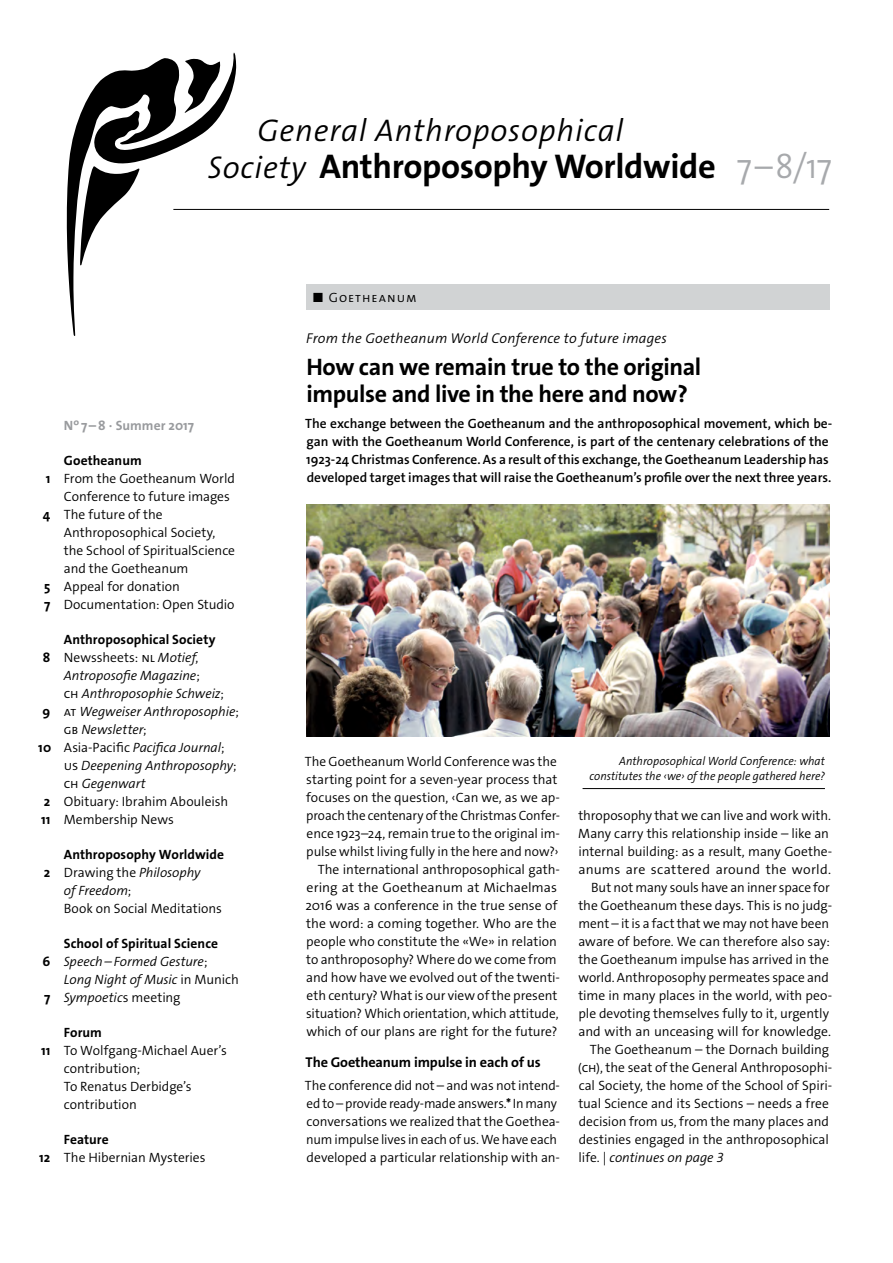
<style>
.page{position:relative;width:893px;height:1263px;background:#fff}
.page>*{position:absolute;margin:0;border:0;box-sizing:border-box;transform-origin:0 0}
.t1{font:700 34.5px "The Sans Os F";letter-spacing:-.01em;color:#000}
.t2{font:italic 300 31.5px "The Sans Os F";letter-spacing:.025em;color:#000}
.t3{font:700 24px/27px "The Sans Os F";letter-spacing:-.015em;color:#000}
.t4{font:italic 300 14.25px "The Sans Os F";letter-spacing:.015em;color:#000}
.t5{font:700 14.25px "The Sans Os F";letter-spacing:-.01em;color:#000}
.t6{font:300 13.5px/18px "The Sans Os F";letter-spacing:-.005em;color:#000}
.t7{font:600 13.5px/18px "The Sans Os F";color:#000}
.t8{font:italic 300 13.5px "The Sans Os F";color:#000}
.t9{font:700 13.5px/18px "The Sans Os F";letter-spacing:.005em;color:#000}
.t10{font:700 13.5px "The Sans Os F";color:#999b9e}
.t11{font:300 13.5px "The Sans Os F";letter-spacing:.075em;color:#000}
.t12{font:italic 300 12px/15px "The Sans Os F";letter-spacing:.005em;color:#000;text-align:right;scale:.95 1}
.s1{font-weight:300;font-style:italic;font-size:31.5px}
.s2{font-weight:300;color:#a7a9ac}
.s3{font-weight:300;font-style:italic}
.s4{font-weight:700}
.s5{font-weight:300}
.s6{font-style:normal}
.s7{font-weight:700;font-style:normal}
.s8{font-style:italic}
</style>
<div class="page">
<svg style="left:66px;top:52px;width:170px;height:284px"></svg>
<hr style="left:173px;top:209px;width:656px;height:1px;background:#000">
<div style="left:306px;top:285px;width:523px;height:25px;background:#d1d3d4"></div>
<hr style="left:583px;top:788px;width:242px;height:1px;background:#000">
<img style="left:306px;top:505px;width:523px;height:232px">
<h2 class="t2" style="left:258px;top:110px;width:367px">General Anthroposophical</h2>
<h1 class="t1" style="left:208px;top:144px;width:625px"><span class="s1">Society</span> Anthroposophy Worldwide <span class="s2">7–8/17</span></h1>
<p class="t10" style="left:64px;top:417px;width:132px">No 7–8 <span class="s3">•</span> Summer 2017</p>
<p class="t9" style="left:64px;top:451px;width:79px">Goetheanum</p>
<p class="t6" style="left:46px;top:469px;width:191px"><span class="s4">1</span> From the Goetheanum World</p>
<p class="t6" style="left:64px;top:487px;width:168px">Conference to future images</p>
<p class="t6" style="left:43px;top:505px;width:121px"><span class="s4">4</span> The future of the</p>
<p class="t6" style="left:64px;top:523px;width:153px">Anthroposophical Society,</p>
<p class="t6" style="left:64px;top:541px;width:173px">the School of SpiritualScience</p>
<p class="t6" style="left:64px;top:559px;width:126px">and the Goetheanum</p>
<p class="t6" style="left:44px;top:577px;width:137px"><span class="s4">5</span> Appeal for donation</p>
<p class="t6" style="left:44px;top:595px;width:192px"><span class="s4">7</span> Documentation: Open Studio</p>
<p class="t9" style="left:43px;top:630px;width:174px;text-indent:21px">Anthroposophical Society<br>8 <span class="s5">Newssheets: nl</span> <span class="s3">Motief</span><span class="s5">,</span></p>
<p class="t8" style="left:64px;top:667px;width:138px">Antroposofie Magazine<span class="s6">;</span></p>
<p class="t8" style="left:64px;top:685px;width:162px"><span class="s6">ch</span> Anthroposophie Schweiz<span class="s6">;</span></p>
<p class="t8" style="left:42px;top:703px;width:198px"><span class="s7">9</span> <span class="s6">at</span> Wegweiser Anthroposophie<span class="s6">;</span></p>
<p class="t8" style="left:64px;top:721px;width:84px"><span class="s6">gb</span> Newsletter<span class="s6">;</span></p>
<p class="t8" style="left:38px;top:739px;width:188px"><span class="s7">10</span> <span class="s6">Asia-Pacific</span> Pacifica Journal<span class="s6">;</span></p>
<p class="t8" style="left:64px;top:757px;width:174px"><span class="s6">us</span> Deepening Anthroposophy<span class="s6">;</span></p>
<p class="t8" style="left:64px;top:775px;width:84px"><span class="s6">ch</span> Gegenwart</p>
<p class="t6" style="left:44px;top:792px;width:186px"><span class="s4">2</span> Obituary: Ibrahim Abouleish</p>
<p class="t6" style="left:41px;top:810px;width:134px"><span class="s4">11</span> Membership News</p>
<p class="t9" style="left:64px;top:845px;width:162px">Anthroposophy Worldwide</p>
<p class="t6" style="left:44px;top:863px;width:158px"><span class="s4">2</span> Drawing the <span class="s8">Philosophy</span></p>
<p class="t8" style="left:64px;top:882px;width:69px">of Freedom<span class="s6">;</span></p>
<p class="t6" style="left:64px;top:899px;width:160px">Book on Social Meditations</p>
<p class="t9" style="left:64px;top:934px;width:156px">School of Spiritual Science</p>
<p class="t8" style="left:42px;top:953px;width:167px"><span class="s7">6</span> Speech–Formed Gesture<span class="s6">;</span></p>
<p class="t8" style="left:64px;top:971px;width:176px">Long Night of Music <span class="s6">in Munich</span></p>
<p class="t8" style="left:44px;top:989px;width:138px"><span class="s7">7</span> Sympoetic<span class="s6">s meeting</span></p>
<p class="t9" style="left:64px;top:1023px;width:40px">Forum</p>
<p class="t6" style="left:41px;top:1041px;width:187px"><span class="s4">11</span> To Wolfgang-Michael Auer’s</p>
<p class="t6" style="left:64px;top:1059px;width:78px">contribution;</p>
<p class="t6" style="left:64px;top:1077px;width:129px">To Renatus Derbidge’s</p>
<p class="t6" style="left:64px;top:1095px;width:74px">contribution</p>
<p class="t6" style="left:39px;top:1130px;width:168px;text-indent:25px"><span class="s4">Feature<br>12</span> The Hibernian Mysteries</p>
<p class="t11" style="left:314px;top:289px;width:104px">■ Goetheanum</p>
<p class="t4" style="left:306px;top:329px;width:362px">From the Goetheanum World Conference to future images</p>
<h3 class="t3" style="left:306px;top:353px;width:396px">How can we remain true to the original impulse and live in the here and now?</h3>
<p class="t7" style="left:305px;top:415px;width:528px">The exchange between the Goetheanum and the anthroposophical movement, which be&shy;gan with the Goetheanum World Conference, is part of the centenary celebrations of the 1923-24 Christmas Conference. As a result of this exchange, the Goetheanum Leadership has developed target images that will raise the Goetheanum’s profile over the next three years.</p>
<p class="t6" style="left:305px;top:753px;width:257px;text-align:right">The Goetheanum World Conference was the starting point for a seven-year process that focuses on the question, ‹Can we, as we ap&shy;proach the centenary of the Christmas Confer&shy;ence 1923–24, remain true to the original im&shy;pulse whilst living fully in the here and now?› The international anthroposophical gath&shy;ering at the Goetheanum at Michaelmas 2016 was a conference in the true sense of the word: a coming together. Who are the people who constitute the «We» in relation to anthroposophy? Where do we come from and how have we evolved out of the twenti&shy;eth century? What is our view of the present situation? Which orientation, which attitude, which of our plans are right for the future?</p>
<p class="t5" style="left:306px;top:1053px;width:237px">The Goetheanum impulse in each of us</p>
<p class="t6" style="left:305px;top:1077px;width:257px">The conference did not – and was not intend&shy;ed to – provide ready-made answers.<span class="s4">*</span> In many conversations we realized that the Goethea&shy;num impulse lives in each of us. We have each developed a particular relationship with an-</p>
<p class="t12" style="left:590px;top:753px;width:249px">Anthroposophical World Conference: what constitutes the ‹we› of the people gathered here?</p>
<p class="t6" style="left:578px;top:807px;width:254px">throposophy that we can live and work with.</p>
<p class="t6" style="left:578px;top:825px;width:252px">Many carry this relationship inside – like an</p>
<p class="t6" style="left:578px;top:843px;width:255px">internal building: as a result, many Goethe-</p>
<p class="t6" style="left:578px;top:861px;width:254px">anums are scattered around the world.</p>
<p class="t6" style="left:591px;top:879px;width:240px">But not many souls have an inner space for</p>
<p class="t6" style="left:578px;top:897px;width:255px">the Goetheanum these days. This is no judg-</p>
<p class="t6" style="left:578px;top:915px;width:252px">ment – it is a fact that we may not have been</p>
<p class="t6" style="left:578px;top:933px;width:253px">aware of before. We can therefore also say:</p>
<p class="t6" style="left:578px;top:951px;width:252px">the Goetheanum impulse has arrived in the</p>
<p class="t6" style="left:578px;top:969px;width:252px">world. Anthroposophy permeates space and</p>
<p class="t6" style="left:578px;top:987px;width:255px">time in many places in the world, with peo-</p>
<p class="t6" style="left:578px;top:1005px;width:252px">ple devoting themselves fully to it, urgently</p>
<p class="t6" style="left:578px;top:1023px;width:254px">and with an unceasing will for knowledge.</p>
<p class="t6" style="left:590px;top:1041px;width:241px">The Goetheanum – the Dornach building</p>
<p class="t6" style="left:578px;top:1059px;width:256px">(ch), the seat of the General Anthroposophi-</p>
<p class="t6" style="left:579px;top:1077px;width:255px">cal Society, the home of the School of Spiri-</p>
<p class="t6" style="left:578px;top:1095px;width:252px">tual Science and its Sections – needs a free</p>
<p class="t6" style="left:579px;top:1113px;width:252px">decision from us, from the many places and</p>
<p class="t6" style="left:579px;top:1131px;width:252px">destinies engaged in the anthroposophical</p>
<p class="t8" style="left:579px;top:1149px;width:147px"><span class="s6">life. |</span> continues on page 3</p>
</div>
